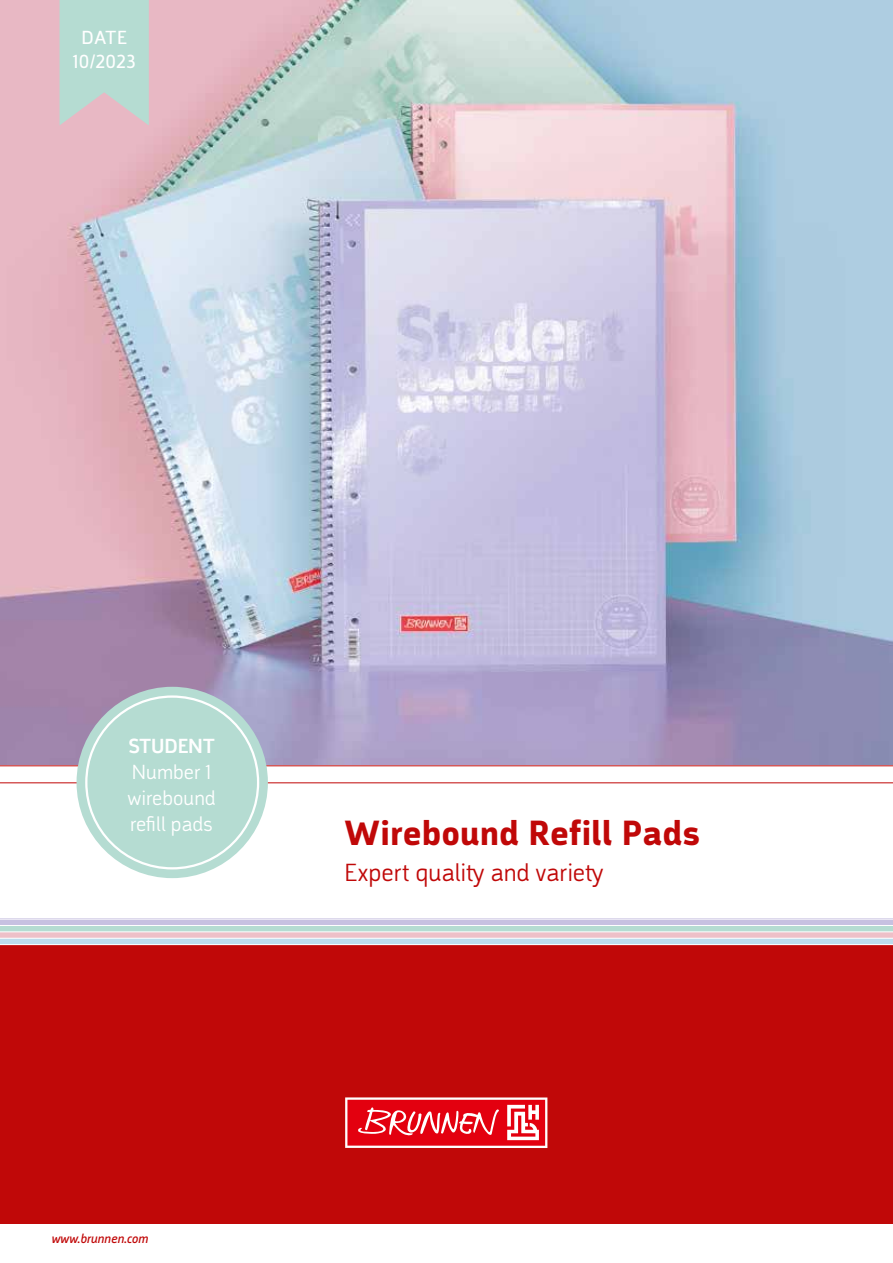
<style>
.page{position:relative;width:893px;height:1263px;background:#fff}
.page>*{position:absolute;margin:0;border:0;box-sizing:border-box;transform-origin:0 0}
.t1{font:700 36px "Argumentum";letter-spacing:.02em;color:#c00808}
.t2{font:300 25.5px "Argumentum";color:#c00808}
.t3{font:300 21px/26.1px "Argumentum";color:#fff}
.t4{font:500 21px "Argumentum";color:#fff}
.t5{font:19.5px/24px "Argumentum";color:#fff;text-align:center}
.t6{font:italic 13.5px "Argumentum";color:#c00808}
</style>
<div class="page">
<img style="left:0;top:0;width:893px;height:765px">
<div style="left:0;top:942px;width:893px;height:283px;background:#c00808"></div>
<div style="left:345px;top:1097px;width:202px;height:51px;border:5px solid #fff"></div>
<div style="left:347px;top:1100px;width:198px;height:46px;background:#e3000f"></div>
<svg style="left:358px;top:1107px;width:141px;height:29px"></svg>
<svg style="left:507px;top:1105px;width:32px;height:35px"></svg>
<hr style="left:0;top:765px;width:893px;height:1px;background:#c00808">
<hr style="left:0;top:782px;width:893px;height:1px;background:#c00808">
<div style="left:0;top:938px;width:893px;height:6px;background:#bddced"></div>
<svg style="left:0;top:932px;width:893px;height:6px;background:#efc6cd"></svg>
<div style="left:0;top:925px;width:893px;height:6px;background:#b5dcd2"></div>
<div style="left:0;top:919px;width:893px;height:6px;background:#c7c1e1"></div>
<hr style="left:0;top:938px;width:893px;height:1px;background:#fff">
<hr style="left:0;top:925px;width:893px;height:1px;background:#fff">
<hr style="left:0;top:919px;width:893px;height:1px;background:#fff">
<hr style="left:0;top:944px;width:893px;height:1px;background:#fff">
<svg style="left:60px;top:0;width:89px;height:125px;background:#bbd7d0"></svg>
<div style="left:77px;top:687px;width:191px;height:191px;background:#b5dcd2;border-radius:50%"></div>
<p class="t5" style="left:73px;top:26px;width:64px">DATE<br>10/2023</p>
<p class="t4" style="left:128px;top:733px;width:88px">STUDENT</p>
<p class="t3" style="left:127px;top:759px;width:90px">Number 1 wirebound refill pads</p>
<h1 class="t1" style="left:344px;top:811px;width:358px">Wirebound Refill Pads</h1>
<p class="t2" style="left:344px;top:857px;width:261px">Expert quality and variety</p>
<p class="t6" style="left:51px;top:1231px;width:99px">www.brunnen.com</p>
</div>
